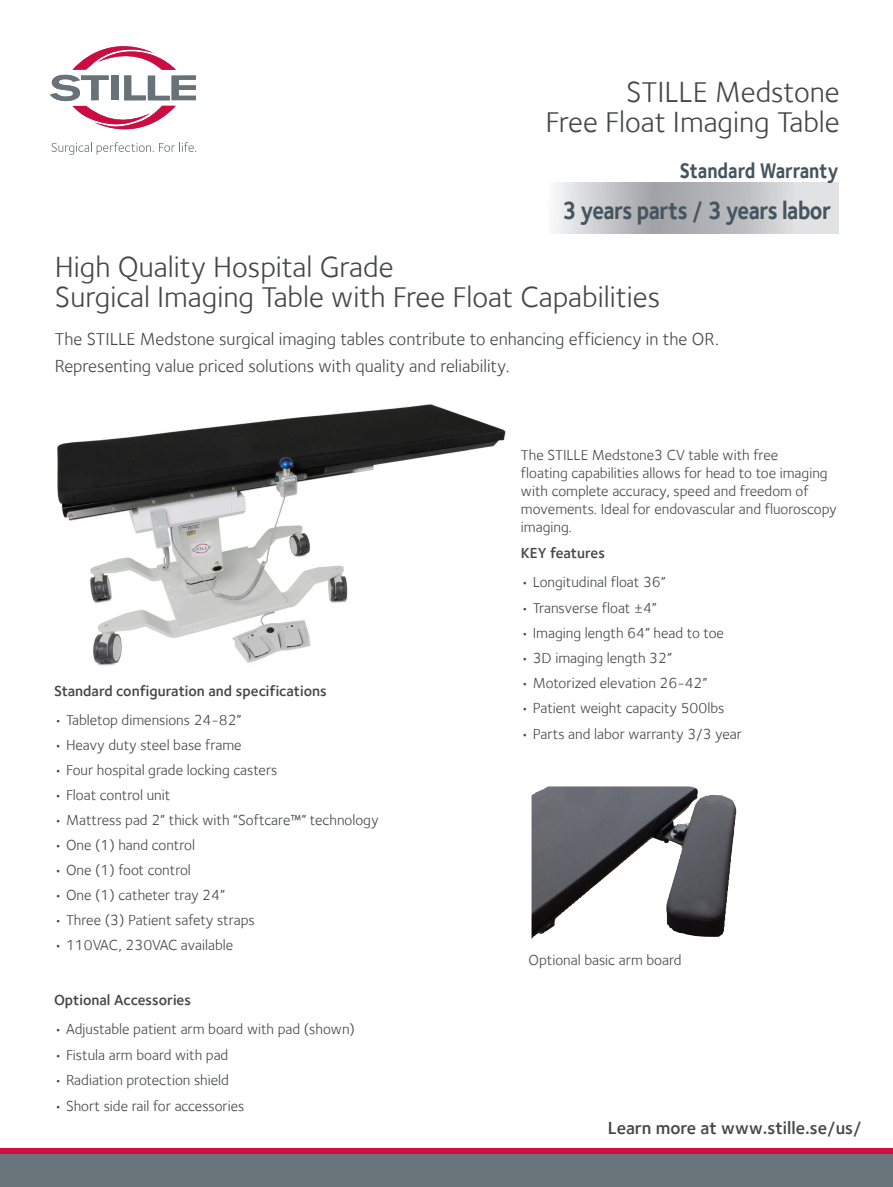
<style>
.page{position:relative;width:893px;height:1187px;background:#fff}
.page>*{position:absolute;margin:0;border:0;box-sizing:border-box;transform-origin:0 0}
.t1{font:30px/30px "Foundry Sterling";color:#454647}
.t2{font:700 25.5px "Foundry Sterling";letter-spacing:-.02em;color:#45555f;scale:.86 1}
.t3{font:700 21.75px "Foundry Sterling";color:#45555f;scale:.86 1}
.Subhead{font:18px/27px "Foundry Sterling";color:#454647}
.Subhead-2{font:600 18px "Foundry Sterling";color:#454647}
.Subhead-3{font:15px/18px "Foundry Sterling";color:#454647}
.Subhead-4{font:600 15px "Foundry Sterling";color:#454647}
</style>
<div class="page">
<div style="left:0;top:1147px;width:893px;height:39px;background:#d20d44"></div>
<div style="left:0;top:1154px;width:893px;height:32px;background:#6a747b"></div>
<img style="left:531px;top:786px;width:206px;height:153px">
<svg style="left:50px;top:46px;width:146px;height:83px"></svg>
<svg style="left:51px;top:142px;width:145px;height:13px"></svg>
<svg style="left:555px;top:182px;width:284px;height:51px;background:#c5c6c9"></svg>
<img style="left:57px;top:404px;width:449px;height:262px">
<p class="t1" style="left:626px;top:76px;width:215px">STILLE Medstone</p>
<p class="t1" style="left:545px;top:106px;width:296px">Free Float Imaging Table</p>
<p class="t3" style="left:680px;top:158px;width:186px">Standard Warranty</p>
<p class="t2" style="left:562px;top:195px;width:314px">3 years parts / 3 years labor</p>
<p class="t1" style="left:55px;top:251px;width:607px">High Quality Hospital Grade<br>Surgical Imaging Table with Free Float Capabilities</p>
<p class="Subhead" style="left:55px;top:325px;width:666px">The STILLE Medstone surgical imaging tables contribute to enhancing efficiency in the OR.<br>Representing value priced solutions with quality and reliability.</p>
<p class="Subhead-4" style="left:54px;top:682px;width:274px">Standard configuration and specifications</p>
<p class="Subhead-3" style="left:54px;top:711px;width:189px">• Tabletop dimensions 24-82”</p>
<p class="Subhead-3" style="left:54px;top:736px;width:189px">• Heavy duty steel base frame</p>
<p class="Subhead-3" style="left:54px;top:761px;width:225px">• Four hospital grade locking casters</p>
<p class="Subhead-3" style="left:54px;top:786px;width:118px">• Float control unit</p>
<p class="Subhead-3" style="left:54px;top:811px;width:326px">• Mattress pad 2” thick with “Softcare™” technology</p>
<p class="Subhead-3" style="left:54px;top:836px;width:143px">• One (1) hand control</p>
<p class="Subhead-3" style="left:54px;top:861px;width:138px">• One (1) foot control</p>
<p class="Subhead-3" style="left:54px;top:886px;width:172px">• One (1) catheter tray 24”</p>
<p class="Subhead-3" style="left:54px;top:911px;width:202px">• Three (3) Patient safety straps</p>
<p class="Subhead-3" style="left:54px;top:936px;width:181px">• 110VAC, 230VAC available</p>
<p class="Subhead-4" style="left:54px;top:991px;width:139px">Optional Accessories</p>
<p class="Subhead-3" style="left:54px;top:1020px;width:302px">• Adjustable patient arm board with pad (shown)</p>
<p class="Subhead-3" style="left:54px;top:1045px;width:176px">• Fistula arm board with pad</p>
<p class="Subhead-3" style="left:54px;top:1070px;width:177px">• Radiation protection shield</p>
<p class="Subhead-3" style="left:54px;top:1096px;width:192px">• Short side rail for accessories</p>
<p class="Subhead-3" style="left:521px;top:445px;width:317px">The STILLE Medstone3 CV table with free<br>floating capabilities allows for head to toe imaging with complete accuracy, speed and freedom of movements. Ideal for endovascular and fluoroscopy imaging.</p>
<p class="Subhead-4" style="left:521px;top:544px;width:86px">KEY features</p>
<p class="Subhead-3" style="left:521px;top:573px;width:146px">• Longitudinal float 36”</p>
<p class="Subhead-3" style="left:521px;top:598px;width:137px">• Transverse float ±4”</p>
<p class="Subhead-3" style="left:521px;top:623px;width:205px">• Imaging length 64” head to toe</p>
<p class="Subhead-3" style="left:521px;top:648px;width:153px">• 3D imaging length 32”</p>
<p class="Subhead-3" style="left:521px;top:673px;width:188px">• Motorized elevation 26-42”</p>
<p class="Subhead-3" style="left:521px;top:698px;width:205px">• Patient weight capacity 500lbs</p>
<p class="Subhead-3" style="left:521px;top:725px;width:223px">• Parts and labor warranty 3/3 year</p>
<p class="Subhead-3" style="left:528px;top:950px;width:155px">Optional basic arm board</p>
<p class="Subhead-2" style="left:608px;top:1116px;width:256px">Learn more at www.stille.se/us/</p>
</div>
